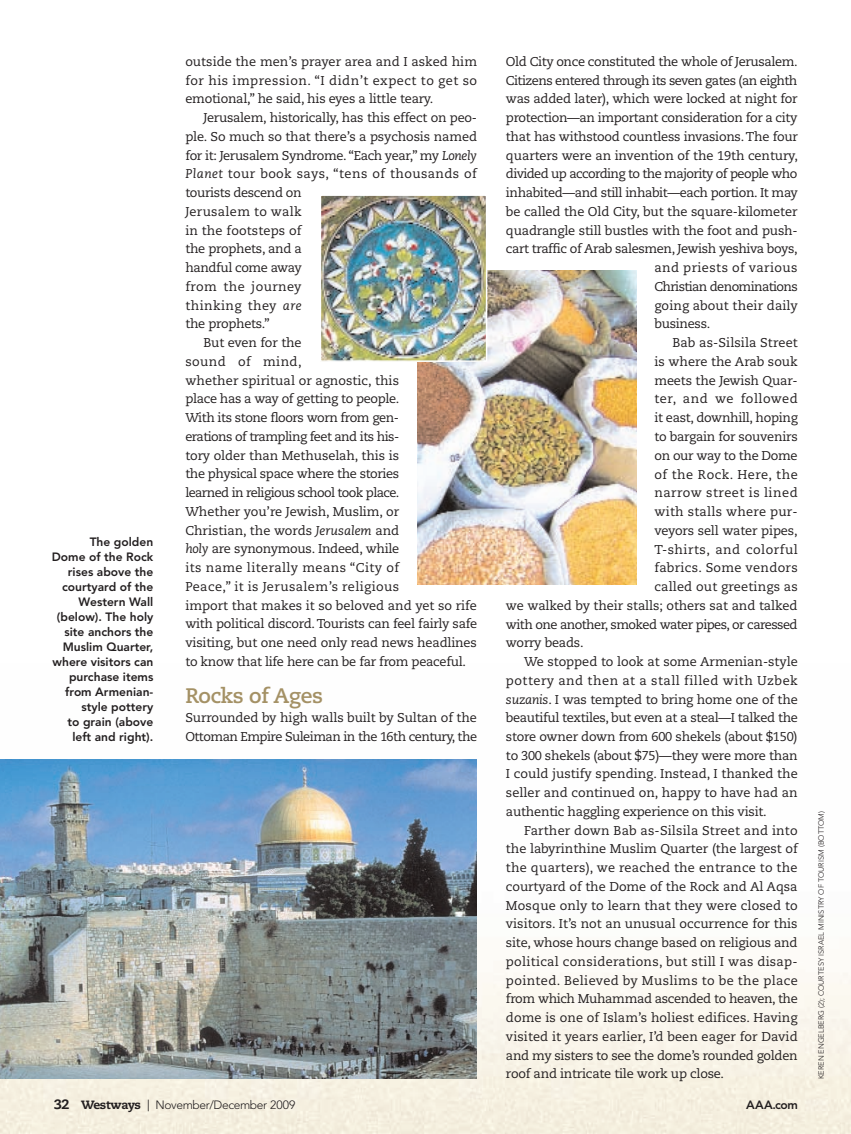
<style>
.page{position:relative;width:851px;height:1134px;background:#fff}
.page>*{position:absolute;margin:0;border:0;box-sizing:border-box;transform-origin:0 0}
.t1{font:700 21px "Caecilia";letter-spacing:-.02em;color:#a49165}
.t2{font:12.75px/18.8px "Caecilia";letter-spacing:-.015em;color:#231f20;text-align:justify}
.t3{font:12.75px/18.8px "Caecilia";letter-spacing:-.04em;color:#231f20}
.t4{font:12.75px "Caecilia";letter-spacing:.035em;color:#231f20}
.t5{font:12.75px "Caecilia";letter-spacing:-.045em;color:#231f20}
.t6{font:12.75px "Caecilia";letter-spacing:.005em;color:#231f20}
.t7{font:12.75px "Caecilia";letter-spacing:.04em;color:#231f20}
.t8{font:12.75px "Caecilia";letter-spacing:.025em;color:#231f20}
.t9{font:12.75px "Caecilia";letter-spacing:.01em;color:#231f20}
.t10{font:12.75px "Caecilia";letter-spacing:.015em;color:#231f20}
.t11{font:12.75px "Caecilia";letter-spacing:.02em;color:#231f20}
.t12{font:12.75px "Caecilia";letter-spacing:.03em;color:#231f20}
.t13{font:12.75px "Caecilia";letter-spacing:-.05em;color:#231f20}
.t14{font:800 12px/15px "Avenir";color:#231f20;text-align:right}
.t15{font:300 12px "Avenir";letter-spacing:-.03em;color:#231f20}
.t16{font:300 7.5px "Avenir";color:#231f20}
.s1{font-style:italic}
.s2{font-family:"Caecilia";font-weight:800;font-size:13.5px}
.s3{font-family:"Caecilia";font-weight:800}
.s4{font-size:15px}
</style>
<div class="page">
<img style="left:0;top:759px;width:850px;height:375px">
<img style="left:0;top:760px;width:477px;height:318px">
<img style="left:417px;top:270px;width:219px;height:315px">
<img style="left:323px;top:197px;width:161px;height:162px">
<div style="left:320px;top:194px;width:167px;height:168px;border:2px solid #fff"></div>
<p class="t14" style="left:52px;top:534px;width:103px">The golden<br>Dome of the Rock rises above the courtyard of the<br>Western Wall (below). The holy site anchors the<br>Muslim Quarter, where visitors can purchase items from Armenian&shy;style pottery<br>to grain (above left and right).</p>
<p class="t2" style="left:185px;top:52px;width:293px">outside the men’s prayer area and I asked him for his impression. “I didn’t expect to get so emotional,” he said, his eyes a little teary.</p>
<p class="t2" style="left:203px;top:109px;width:275px">Jerusalem, historically, has this effect on peo-</p>
<p class="t2" style="left:185px;top:127px;width:293px">ple. So much so that there’s a psychosis named</p>
<p class="t2" style="left:185px;top:146px;width:293px">for it: Jerusalem Syndrome. “Each year,” my <span class="s1">Lonely</span></p>
<p class="t4" style="left:185px;top:167px;width:293px"><span class="s1">Planet</span> tour book says, “tens of thousands of</p>
<p class="t2" style="left:185px;top:184px;width:118px">tourists descend on</p>
<p class="t8" style="left:185px;top:204px;width:118px">Jerusalem to walk</p>
<p class="t10" style="left:185px;top:223px;width:118px">in the footsteps of</p>
<p class="t2" style="left:185px;top:240px;width:118px">the prophets, and a</p>
<p class="t2" style="left:185px;top:259px;width:118px">handful come away</p>
<p class="t4" style="left:185px;top:279px;width:118px">from the journey</p>
<p class="t4" style="left:185px;top:298px;width:118px">thinking they <span class="s1">are</span></p>
<p class="t2" style="left:185px;top:315px;width:86px">the prophets.”</p>
<p class="t2" style="left:203px;top:334px;width:100px">But even for the</p>
<p class="t4" style="left:185px;top:354px;width:118px">sound of mind,</p>
<p class="t6" style="left:185px;top:373px;width:215px">whether spiritual or agnostic, this</p>
<p class="t2" style="left:185px;top:390px;width:215px">place has a way of getting to people.</p>
<p class="t2" style="left:185px;top:409px;width:215px">With its stone floors worn from gen-</p>
<p class="t3" style="left:185px;top:427px;width:215px">erations of trampling feet and its his-</p>
<p class="t2" style="left:185px;top:446px;width:215px">tory older than Methuselah, this is</p>
<p class="t2" style="left:185px;top:465px;width:215px">the physical space where the stories</p>
<p class="t5" style="left:185px;top:485px;width:215px">learned in religious school took place.</p>
<p class="t2" style="left:185px;top:502px;width:215px">Whether you’re Jewish, Muslim, or</p>
<p class="t2" style="left:185px;top:521px;width:215px">Christian, the words <span class="s1">Jerusalem</span> and</p>
<p class="t2" style="left:185px;top:540px;width:215px"><span class="s1">holy</span> are synonymous. Indeed, while</p>
<p class="t4" style="left:185px;top:560px;width:215px">its name literally means “City of</p>
<p class="t4" style="left:185px;top:579px;width:215px">Peace,” it is Jerusalem’s religious</p>
<p class="t2" style="left:185px;top:596px;width:293px">import that makes it so beloved and yet so rife</p>
<p class="t2" style="left:185px;top:615px;width:293px">with political discord. Tourists can feel fairly safe</p>
<p class="t2" style="left:185px;top:634px;width:293px">visiting, but one need only read news headlines</p>
<p class="t2" style="left:185px;top:652px;width:282px">to know that life here can be far from peaceful.</p>
<h1 class="t1" style="left:185px;top:684px;width:139px">Rocks of Ages</h1>
<p class="t3" style="left:185px;top:709px;width:293px">Surrounded by high walls built by Sultan of the<br>Ottoman Empire Suleiman in the 16th century, the</p>
<p class="t2" style="left:506px;top:52px;width:293px">Old City once constituted the whole of Jerusalem.</p>
<p class="t3" style="left:506px;top:71px;width:293px">Citizens entered through its seven gates (an eighth</p>
<p class="t2" style="left:506px;top:90px;width:293px">was added later), which were locked at night for</p>
<p class="t2" style="left:506px;top:109px;width:293px">protection—an important consideration for a city</p>
<p class="t2" style="left:506px;top:127px;width:293px">that has withstood countless invasions. The four</p>
<p class="t2" style="left:506px;top:146px;width:293px">quarters were an invention of the 19th century,</p>
<p class="t5" style="left:506px;top:167px;width:293px">divided up according to the majority of people who</p>
<p class="t2" style="left:506px;top:184px;width:293px">inhabited—and still inhabit—each portion. It may</p>
<p class="t2" style="left:506px;top:202px;width:293px">be called the Old City, but the square-kilometer</p>
<p class="t2" style="left:506px;top:221px;width:293px">quadrangle still bustles with the foot and push-</p>
<p class="t2" style="left:506px;top:240px;width:293px">cart traffic of Arab salesmen, Jewish yeshiva boys,</p>
<p class="t4" style="left:654px;top:260px;width:145px">and priests of various</p>
<p class="t13" style="left:654px;top:279px;width:145px">Christian denominations</p>
<p class="t9" style="left:654px;top:298px;width:145px">going about their daily</p>
<p class="t2" style="left:654px;top:315px;width:57px">business.</p>
<p class="t9" style="left:672px;top:335px;width:127px">Bab as-Silsila Street</p>
<p class="t2" style="left:654px;top:352px;width:145px">is where the Arab souk</p>
<p class="t2" style="left:654px;top:371px;width:145px">meets the Jewish Quar-</p>
<p class="t7" style="left:654px;top:392px;width:145px">ter, and we followed</p>
<p class="t2" style="left:654px;top:409px;width:145px">it east, downhill, hoping</p>
<p class="t2" style="left:654px;top:427px;width:145px">to bargain for souvenirs</p>
<p class="t2" style="left:654px;top:446px;width:145px">on our way to the Dome</p>
<p class="t7" style="left:654px;top:467px;width:145px">of the Rock. Here, the</p>
<p class="t7" style="left:654px;top:485px;width:145px">narrow street is lined</p>
<p class="t11" style="left:654px;top:504px;width:145px">with stalls where pur-</p>
<p class="t2" style="left:654px;top:521px;width:145px">veyors sell water pipes,</p>
<p class="t7" style="left:654px;top:542px;width:145px">T-shirts, and colorful</p>
<p class="t8" style="left:654px;top:560px;width:145px">fabrics. Some vendors</p>
<p class="t10" style="left:654px;top:579px;width:145px">called out greetings as</p>
<p class="t2" style="left:506px;top:596px;width:293px">we walked by their stalls; others sat and talked</p>
<p class="t5" style="left:506px;top:617px;width:293px">with one another, smoked water pipes, or caressed</p>
<p class="t2" style="left:506px;top:634px;width:79px">worry beads.</p>
<p class="t2" style="left:524px;top:652px;width:275px">We stopped to look at some Armenian-style</p>
<p class="t7" style="left:506px;top:673px;width:293px">pottery and then at a stall filled with Uzbek</p>
<p class="t2" style="left:506px;top:690px;width:293px"><span class="s1">suzanis</span>. I was tempted to bring home one of the</p>
<p class="t2" style="left:506px;top:709px;width:293px">beautiful textiles, but even at a steal—I talked the</p>
<p class="t2" style="left:506px;top:727px;width:293px">store owner down from 600 shekels (about $150)</p>
<p class="t2" style="left:506px;top:746px;width:293px">to 300 shekels (about $75)—they were more than</p>
<p class="t2" style="left:506px;top:765px;width:293px">I could justify spending. Instead, I thanked the</p>
<p class="t2" style="left:506px;top:784px;width:293px">seller and continued on, happy to have had an</p>
<p class="t2" style="left:506px;top:802px;width:262px">authentic haggling experience on this visit.</p>
<p class="t10" style="left:524px;top:823px;width:275px">Farther down Bab as-Silsila Street and into</p>
<p class="t2" style="left:506px;top:840px;width:293px">the labyrinthine Muslim Quarter (the largest of</p>
<p class="t11" style="left:506px;top:860px;width:293px">the quarters), we reached the entrance to the</p>
<p class="t2" style="left:506px;top:877px;width:293px">courtyard of the Dome of the Rock and Al Aqsa</p>
<p class="t9" style="left:506px;top:898px;width:293px">Mosque only to learn that they were closed to</p>
<p class="t2" style="left:506px;top:915px;width:293px">visitors. It’s not an unusual occurrence for this</p>
<p class="t2" style="left:506px;top:934px;width:293px">site, whose hours change based on religious and</p>
<p class="t8" style="left:506px;top:954px;width:293px">political considerations, but still I was disap-</p>
<p class="t12" style="left:506px;top:973px;width:293px">pointed. Believed by Muslims to be the place</p>
<p class="t2" style="left:506px;top:990px;width:293px">from which Muhammad ascended to heaven, the</p>
<p class="t6" style="left:506px;top:1010px;width:293px">dome is one of Islam’s holiest edifices. Having</p>
<p class="t6" style="left:506px;top:1029px;width:293px">visited it years earlier, I’d been eager for David</p>
<p class="t2" style="left:506px;top:1046px;width:293px">and my sisters to see the dome’s rounded golden</p>
<p class="t2" style="left:506px;top:1065px;width:219px">roof and intricate tile work up close.</p>
<p class="t15" style="left:54px;top:1098px;width:243px"><span class="s2">32</span> <span class="s3">Westways</span> <span class="s4">|</span> November/December 2009</p>
<p class="t14" style="left:746px;top:1098px;width:53px">AAA.com</p>
<p class="t16" style="left:816px;top:1079px;width:270px;rotate:-90deg">KEREN ENGELBERG (2); COURTESY ISRAEL MINISTRY OF TOURISM (BOTTOM)</p>
</div>
